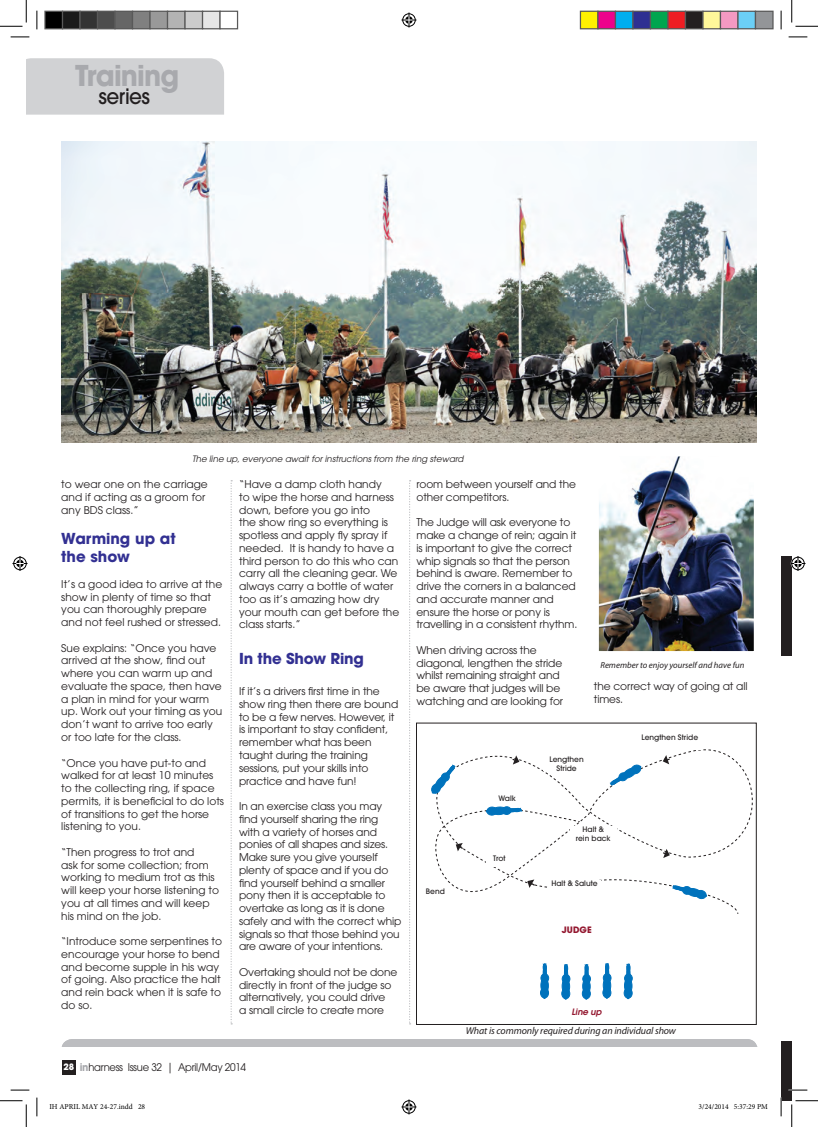
<style>
.page{position:relative;width:818px;height:1127px;background:#fff}
.page>*{position:absolute;margin:0;border:0;box-sizing:border-box;transform-origin:0 0}
.t1{font:700 28.5px "ITC Avant Garde Pro";letter-spacing:-.03em;color:#a8a9ad;scale:.95 1}
.t2{font:500 21.12px "ITC Avant Garde Pro";letter-spacing:-.03em;color:#231f20;scale:.95 1}
.t3{font:700 15px/18px "ITC Avant Garde Pro";letter-spacing:-.01em;color:#323092}
.t4{font:10.62px/12.8px "ITC Avant Garde Pro";letter-spacing:-.01em;color:#231f20}
.t5{font:10.5px "ITC Avant Garde Pro";letter-spacing:-.03em;color:#231f20;scale:.95 1}
.t6{font:italic 10px "Myriad Pro";letter-spacing:-.01em;color:#231f20}
.t7{font:italic 8.75px "ITC Avant Garde Pro";color:#231f20}
.t8{font:italic 8.75px "Myriad Pro";color:#231f20}
.t9{font:italic 600 8.75px "ITC Avant Garde Pro";color:#93172f}
.t10{font:700 8.75px "ITC Avant Garde Pro";color:#93172f}
.t11{font:700 8.75px "ITC Avant Garde Pro";color:#fff}
.t12{font:500 7.5px/9px "ITC Avant Garde Pro";color:#231f20;text-align:center}
.t13{font:7.5px "Minion Pro";color:#000}
.s1{font-size:10.5px;color:#a8a9ad}
</style>
<div class="page">
<div style="left:61px;top:1038px;width:697px;height:26px;background:#bcbdc0;border-radius:11px"></div>
<div style="left:56px;top:1047px;width:704px;height:26px;background:#fff"></div>
<div style="left:62px;top:1059px;width:14px;height:14px;background:#231f20"></div>
<div style="left:781px;top:556px;width:11px;height:99px;background:#231f20"></div>
<div style="left:781px;top:1041px;width:11px;height:59px;background:#231f20"></div>
<div style="left:26px;top:58px;width:198px;height:57px;background:#d1d2d4"></div>
<img style="left:62px;top:141px;width:694px;height:301px">
<img style="left:642px;top:457px;width:45px;height:23px">
<svg style="left:231px;top:480px;width:1px;height:544px"></svg>
<svg style="left:409px;top:480px;width:348px;height:544px"></svg>
<svg style="left:11px;top:36px;width:18px;height:2px"></svg>
<svg style="left:788px;top:36px;width:19px;height:2px"></svg>
<svg style="left:11px;top:1089px;width:18px;height:1px"></svg>
<svg style="left:788px;top:1089px;width:19px;height:1px"></svg>
<svg style="left:36px;top:11px;width:2px;height:18px"></svg>
<svg style="left:36px;top:1097px;width:2px;height:18px"></svg>
<svg style="left:780px;top:11px;width:2px;height:18px"></svg>
<svg style="left:780px;top:1097px;width:2px;height:18px"></svg>
<svg style="left:0;top:0;width:27px;height:27px"></svg>
<svg style="left:0;top:1100px;width:27px;height:26px"></svg>
<svg style="left:791px;top:0;width:27px;height:27px"></svg>
<svg style="left:791px;top:1100px;width:27px;height:26px"></svg>
<svg style="left:401px;top:13px;width:15px;height:15px"></svg>
<svg style="left:401px;top:1099px;width:15px;height:15px"></svg>
<svg style="left:13px;top:556px;width:15px;height:15px"></svg>
<svg style="left:790px;top:556px;width:15px;height:15px"></svg>
<div style="left:45px;top:11px;width:18px;height:18px;background:#000"></div>
<div style="left:44px;top:11px;width:19px;height:18px;border:1px solid #595959"></div>
<div style="left:63px;top:11px;width:17px;height:18px;background:#1a1a1a"></div>
<div style="left:62px;top:11px;width:19px;height:18px;border:1px solid #595959"></div>
<div style="left:80px;top:11px;width:18px;height:18px;background:#333"></div>
<div style="left:79px;top:11px;width:19px;height:18px;border:1px solid #595959"></div>
<div style="left:98px;top:11px;width:17px;height:18px;background:#4d4d4d"></div>
<div style="left:97px;top:11px;width:19px;height:18px;border:1px solid #595959"></div>
<div style="left:115px;top:11px;width:18px;height:18px;background:#666"></div>
<div style="left:114px;top:11px;width:19px;height:18px;border:1px solid #595959"></div>
<div style="left:133px;top:11px;width:17px;height:18px;background:#808080"></div>
<div style="left:132px;top:11px;width:19px;height:18px;border:1px solid #595959"></div>
<div style="left:150px;top:11px;width:18px;height:18px;background:#999"></div>
<div style="left:149px;top:11px;width:19px;height:18px;border:1px solid #595959"></div>
<div style="left:168px;top:11px;width:17px;height:18px;background:#b3b3b3"></div>
<div style="left:167px;top:11px;width:19px;height:18px;border:1px solid #595959"></div>
<div style="left:185px;top:11px;width:18px;height:18px;background:#ccc"></div>
<div style="left:184px;top:11px;width:19px;height:18px;border:1px solid #595959"></div>
<div style="left:203px;top:11px;width:17px;height:18px;background:#e6e6e6"></div>
<div style="left:202px;top:11px;width:19px;height:18px;border:1px solid #595959"></div>
<div style="left:219px;top:11px;width:19px;height:18px;border:1px solid #595959"></div>
<div style="left:580px;top:11px;width:18px;height:18px;background:#fff101"></div>
<div style="left:580px;top:11px;width:18px;height:18px;border:1px solid #595959"></div>
<div style="left:598px;top:11px;width:17px;height:18px;background:#ed028c"></div>
<div style="left:597px;top:11px;width:19px;height:18px;border:1px solid #595959"></div>
<div style="left:615px;top:11px;width:18px;height:18px;background:#00aeef"></div>
<div style="left:615px;top:11px;width:18px;height:18px;border:1px solid #595959"></div>
<div style="left:633px;top:11px;width:17px;height:18px;background:#2e3092"></div>
<div style="left:632px;top:11px;width:19px;height:18px;border:1px solid #595959"></div>
<div style="left:650px;top:11px;width:18px;height:18px;background:#00a54f"></div>
<div style="left:650px;top:11px;width:18px;height:18px;border:1px solid #595959"></div>
<div style="left:668px;top:11px;width:17px;height:18px;background:#ee1d23"></div>
<div style="left:667px;top:11px;width:19px;height:18px;border:1px solid #595959"></div>
<div style="left:685px;top:11px;width:18px;height:18px;background:#231f20"></div>
<div style="left:685px;top:11px;width:18px;height:18px;border:1px solid #595959"></div>
<div style="left:703px;top:11px;width:17px;height:18px;background:#fff79a"></div>
<div style="left:702px;top:11px;width:19px;height:18px;border:1px solid #595959"></div>
<div style="left:720px;top:11px;width:18px;height:18px;background:#f499c2"></div>
<div style="left:720px;top:11px;width:18px;height:18px;border:1px solid #595959"></div>
<div style="left:738px;top:11px;width:17px;height:18px;background:#6bcff6"></div>
<div style="left:737px;top:11px;width:19px;height:18px;border:1px solid #595959"></div>
<div style="left:755px;top:11px;width:18px;height:18px;background:#939598"></div>
<div style="left:755px;top:11px;width:18px;height:18px;border:1px solid #595959"></div>
<svg style="left:62px;top:1073px;width:14px;height:2px"></svg>
<p class="t1" style="left:75px;top:56px;width:111px">Training</p>
<p class="t2" style="left:99px;top:83px;width:56px">series</p>
<p class="t7" style="left:192px;top:453px;width:273px">The line up, everyone await for instructions from the ring steward</p>
<p class="t4" style="left:61px;top:477px;width:148px">to wear one on the carriage and if acting as a groom for any BDS class.”</p>
<p class="t3" style="left:61px;top:529px;width:116px">Warming up at the show</p>
<p class="t4" style="left:61px;top:577px;width:162px">It’s a good idea to arrive at the show in plenty of time so that you can thoroughly prepare and not feel rushed or stressed.</p>
<p class="t4" style="left:61px;top:641px;width:163px">Sue explains: “Once you have arrived at the show, find out where you can warm up and evaluate the space, then have a plan in mind for your warm up. Work out your timing as you don’t want to arrive too early or too late for the class.</p>
<p class="t4" style="left:61px;top:756px;width:164px">“Once you have put-to and walked for at least 10 minutes to the collecting ring, if space permits, it is beneficial to do lots of transitions to get the horse listening to you.</p>
<p class="t4" style="left:61px;top:845px;width:159px">“Then progress to trot and<br>ask for some collection; from working to medium trot as this will keep your horse listening to you at all times and will keep his mind on the job.</p>
<p class="t4" style="left:61px;top:934px;width:162px">“Introduce some serpentines to encourage your horse to bend and become supple in his way of going. Also practice the halt and rein back when it is safe to do so.</p>
<p class="t4" style="left:239px;top:477px;width:162px">“Have a damp cloth handy<br>to wipe the horse and harness down, before you go into<br>the show ring so everything is spotless and apply fly spray if needed. It is handy to have a third person to do this who can carry all the cleaning gear. We always carry a bottle of water too as it’s amazing how dry your mouth can get before the class starts.”</p>
<p class="t3" style="left:239px;top:649px;width:126px">In the Show Ring</p>
<p class="t4" style="left:239px;top:684px;width:161px">If it’s a drivers first time in the show ring then there are bound to be a few nerves. However, it is important to stay confident, remember what has been taught during the training sessions, put your skills into practice and have fun!</p>
<p class="t4" style="left:239px;top:799px;width:164px">In an exercise class you may find yourself sharing the ring with a variety of horses and ponies of all shapes and sizes.<br>Make sure you give yourself plenty of space and if you do find yourself behind a smaller pony then it is acceptable to overtake as long as it is done safely and with the correct whip signals so that those behind you are aware of your intentions.</p>
<p class="t4" style="left:239px;top:965px;width:160px">Overtaking should not be done directly in front of the judge so alternatively, you could drive<br>a small circle to create more</p>
<p class="t5" style="left:88px;top:1060px;width:168px">harness Issue 32 | April/May 2014</p>
<p class="t11" style="left:63px;top:1060px;width:27px">28 <span class="s1">in</span></p>
<p class="t5" style="left:151px;top:1060px;width:99px">26 | April/May 2013</p>
<p class="t4" style="left:416px;top:477px;width:161px">room between yourself and the other competitors.</p>
<p class="t4" style="left:416px;top:516px;width:162px">The Judge will ask everyone to make a change of rein; again it is important to give the correct whip signals so that the person behind is aware. Remember to drive the corners in a balanced and accurate manner and ensure the horse or pony is travelling in a consistent rhythm.</p>
<p class="t4" style="left:416px;top:643px;width:148px">When driving across the diagonal, lengthen the stride whilst remaining straight and be aware that judges will be watching and are looking for</p>
<p class="t8" style="left:600px;top:659px;width:145px">Remember to enjoy yourself and have fun</p>
<p class="t4" style="left:594px;top:679px;width:155px">the correct way of going at all times.</p>
<p class="t12" style="left:498px;top:794px;width:19px">walk</p>
<p class="t12" style="left:549px;top:754px;width:36px">Lengthen<br>Stride</p>
<p class="t12" style="left:641px;top:733px;width:58px">Lengthen Stride</p>
<p class="t12" style="left:426px;top:886px;width:20px">Bend</p>
<p class="t12" style="left:493px;top:853px;width:14px">Trot</p>
<p class="t12" style="left:576px;top:824px;width:36px">Halt &amp; rein back</p>
<p class="t12" style="left:551px;top:878px;width:48px">Halt &amp; Salute</p>
<p class="t10" style="left:562px;top:923px;width:31px">Judge</p>
<p class="t9" style="left:571px;top:1006px;width:32px">Line up</p>
<p class="t6" style="left:466px;top:1023px;width:212px">What is commonly required during an individual show</p>
<p class="t13" style="left:49px;top:1101px;width:97px">IH APRIL MAY 24-27.indd 28</p>
<p class="t13" style="left:698px;top:1101px;width:71px">3/24/2014 5:37:29 PM</p>
</div>
